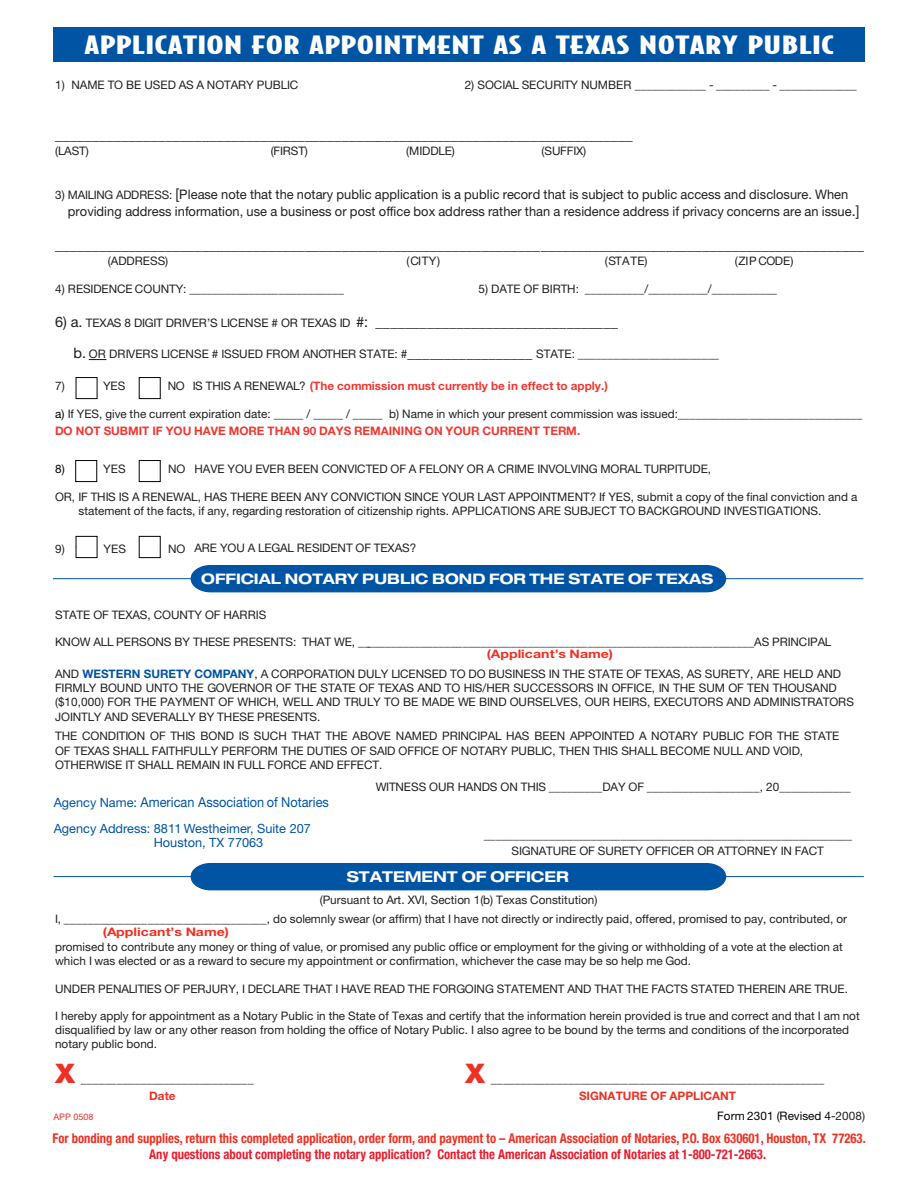
<style>
.page{position:relative;width:918px;height:1188px;background:#fff}
.page>*{position:absolute;margin:0;border:0;box-sizing:border-box;transform-origin:0 0}
.t1{font:900 27px "Helvetica Neue";color:#ee3124}
.t2{font:900 24px "Bodega Sans";letter-spacing:.01em;color:#fff;scale:1.5 1}
.t3{font:700 expanded 15px "Helvetica Neue";letter-spacing:.005em;color:#fff}
.t4{font:14.55px "Helvetica Neue";color:#231f20}
.t5{font:700 expanded 14.55px "Helvetica Neue";color:#fff}
.t6{font:13.65px "Helvetica Neue";color:#0054a4;scale:.93 1}
.t7{font:700 condensed 13.5px "Helvetica Neue";color:#ee3124;scale:.94 1}
.t8{font:700 condensed 13.5px "Helvetica Neue";color:#ed1b2d;scale:.94 1}
.t9{font:13.2px/17.4px "Helvetica Neue";color:#231f20}
.t10{font:12.75px/14.4px "Helvetica Neue";color:#0054a4}
.t11{font:11.7px/14.1px "Helvetica Neue";color:#231f20}
.t12{font:700 11.7px "Helvetica Neue";color:#ef3932}
.t13{font:700 11.7px/20.2px "Helvetica Neue";color:#ee3124}
.t14{font:700 11.7px "Helvetica Neue";color:#ee3124;scale:1.2 1}
.t15{font:11.7px "Helvetica Neue";color:#010302}
.t16{font:9px "Helvetica Neue";color:#ee3124}
.s1{font-size:11.7px}
.s2{font-size:14.55px}
.s3{font-weight:400;color:#231f20}
.s4{color:#010302}
.s5{font-weight:700;color:#ef3932}
.s6{font-weight:700;color:#ee3124}
.s7{font-weight:700;color:#0054a4}
.s8{font-size:12.75px}
.s9{font-weight:400;color:#010302}
</style>
<div class="page">
<div style="left:53px;top:27px;width:812px;height:34px;background:#0054a4"></div>
<svg style="left:89px;top:359px;width:17px;height:1px"></svg>
<svg style="left:75px;top:377px;width:86px;height:105px"></svg>
<div style="left:139px;top:461px;width:21px;height:21px;background:#fff"></div>
<div style="left:139px;top:460px;width:22px;height:22px;border:1px solid #010302"></div>
<div style="left:76px;top:536px;width:22px;height:22px;border:1px solid #010302"></div>
<div style="left:139px;top:536px;width:22px;height:22px;border:1px solid #010302"></div>
<hr style="left:54px;top:876px;width:810px;height:1px;background:#0054a4">
<div style="left:190px;top:863px;width:537px;height:28px;background:#0054a4"></div>
<hr style="left:53px;top:578px;width:810px;height:1px;background:#0054a4">
<div style="left:190px;top:565px;width:537px;height:28px;background:#0054a4"></div>
<h2 class="t2" style="left:85px;top:35px;width:501px">APPLICATION FOR APPOINTMENT AS A TEXAS NOTARY PUBLIC</h2>
<p class="t11" style="left:55px;top:79px;width:245px">1) NAME TO BE USED AS A NOTARY PUBLIC</p>
<p class="t11" style="left:465px;top:79px;width:394px">2) SOCIAL SECURITY NUMBER ____________ - _________ - _____________</p>
<p class="t4" style="left:55px;top:130px;width:579px">_______________________________________________________________________________</p>
<p class="t11" style="left:55px;top:145px;width:35px">(LAST)</p>
<p class="t11" style="left:271px;top:145px;width:39px">(FIRST)</p>
<p class="t11" style="left:406px;top:145px;width:50px">(MIDDLE)</p>
<p class="t11" style="left:541px;top:145px;width:46px">(SUFFIX)</p>
<p class="t9" style="left:68px;top:187px;width:793px;text-indent:-13px"><span class="s1">3) MAILING ADDRESS:</span> <span class="s2">[</span>Please note that the notary public application is a public record that is subject to public access and disclosure. When providing address information, use a business or post office box address rather than a residence address if privacy concerns are an issue<span class="s2">.]</span></p>
<p class="t4" style="left:55px;top:240px;width:810px">______________________________________________________________________________________________________________</p>
<p class="t11" style="left:108px;top:255px;width:62px">(ADDRESS)</p>
<p class="t11" style="left:407px;top:255px;width:35px">(CITY)</p>
<p class="t11" style="left:605px;top:255px;width:44px">(STATE)</p>
<p class="t11" style="left:735px;top:255px;width:60px">(ZIP CODE)</p>
<p class="t11" style="left:55px;top:283px;width:290px">4) RESIDENCE COUNTY: __________________________</p>
<p class="t11" style="left:479px;top:283px;width:300px">5) DATE OF BIRTH: __________/__________/___________</p>
<p class="t4" style="left:55px;top:316px;width:564px">6) a. <span class="s1">TEXAS 8 DIGIT DRIVER’S LICENSE # OR TEXAS ID</span> #: _________________________________</p>
<p class="t11" style="left:74px;top:348px;width:647px"><span class="s2">b.</span> OR DRIVERS LICENSE # ISSUED FROM ANOTHER STATE: #<span class="s2">_________________</span> STATE: ________________________</p>
<p class="t11" style="left:55px;top:380px;width:11px">7)</p>
<p class="t11" style="left:103px;top:380px;width:24px">YES</p>
<p class="t12" style="left:168px;top:381px;width:442px"><span class="s3">NO IS THIS A RENEWAL?</span> (The commission must currently be in effect to apply.)</p>
<p class="t11" style="left:55px;top:406px;width:809px;line-height:17.1px"><span class="s4">a)</span> If YES, give the current expiration date: _____ / _____ / _____ b) Name in which your present commission was issued:_______________________________<br><span class="s5">DO NOT SUBMIT IF YOU HAVE MORE THAN 90 DAYS REMAINING ON YOUR CURRENT TERM.</span></p>
<p class="t15" style="left:55px;top:465px;width:11px">8)</p>
<p class="t11" style="left:103px;top:463px;width:24px">YES</p>
<p class="t11" style="left:168px;top:463px;width:545px">NO HAVE YOU EVER BEEN CONVICTED OF A FELONY OR A CRIME INVOLVING MORAL TURPITUDE,</p>
<p class="t11" style="left:79px;top:491px;width:780px;text-indent:-23px">OR, IF THIS IS A RENEWAL, HAS THERE BEEN ANY CONVICTION SINCE YOUR LAST APPOINTMENT? If YES, submit a copy of the final conviction and a statement of the facts, if any, regarding restoration of citizenship rights. APPLICATIONS ARE SUBJECT TO BACKGROUND INVESTIGATIONS.</p>
<p class="t11" style="left:55px;top:542px;width:11px">9)</p>
<p class="t11" style="left:104px;top:542px;width:24px">YES</p>
<p class="t11" style="left:168px;top:542px;width:250px">NO ARE YOU A LEGAL RESIDENT OF TEXAS?</p>
<p class="t5" style="left:201px;top:573px;width:514px">OFFICIAL NOTARY PUBLIC BOND FOR THE STATE OF TEXAS</p>
<p class="t11" style="left:55px;top:608px;width:213px">STATE OF TEXAS, COUNTY OF HARRIS</p>
<p class="t11" style="left:55px;top:636px;width:778px">KNOW ALL PERSONS BY THESE PRESENTS: THAT WE, ___________________________________________________________________AS PRINCIPAL</p>
<p class="t11" style="left:55px;top:646px;width:788px;line-height:19.8px;text-indent:432px"><span class="s6">(Applicant’s Name)<br></span>AND <span class="s7">WESTERN SURETY COMPANY</span>, A CORPORATION DULY LICENSED TO DO BUSINESS IN THE STATE OF TEXAS, AS SURETY, ARE HELD AND</p>
<p class="t11" style="left:55px;top:682px;width:800px">FIRMLY BOUND UNTO THE GOVERNOR OF THE STATE OF TEXAS AND TO HIS/HER SUCCESSORS IN OFFICE, IN THE SUM OF TEN THOUSAND ($10,000) FOR THE PAYMENT OF WHICH, WELL AND TRULY TO BE MADE WE BIND OURSELVES, OUR HEIRS, EXECUTORS AND ADMINISTRATORS<br>JOINTLY AND SEVERALLY BY THESE PRESENTS.</p>
<p class="t11" style="left:55px;top:730px;width:786px">THE CONDITION OF THIS BOND IS SUCH THAT THE ABOVE NAMED PRINCIPAL HAS BEEN APPOINTED A NOTARY PUBLIC FOR THE STATE<br>OF TEXAS SHALL FAITHFULLY PERFORM THE DUTIES OF SAID OFFICE OF NOTARY PUBLIC, THEN THIS SHALL BECOME NULL AND VOID,<br>OTHERWISE IT SHALL REMAIN IN FULL FORCE AND EFFECT.</p>
<p class="t11" style="left:376px;top:781px;width:477px">WITNESS OUR HANDS ON THIS _________DAY OF ___________________, 20____________</p>
<p class="t6" style="left:54px;top:798px;width:297px"><span class="s8">Agency Name:</span> American Association of Notaries</p>
<p class="t10" style="left:154px;top:822px;width:159px;text-indent:-100px">Agency Address: 8811 Westheimer, Suite 207<br>Houston, TX 77063</p>
<p class="t11" style="left:484px;top:829px;width:370px;line-height:15.3px;text-align:center">______________________________________________________________<br>SIGNATURE OF SURETY OFFICER OR ATTORNEY IN FACT</p>
<p class="t3" style="left:347px;top:871px;width:224px">STATEMENT OF OFFICER</p>
<p class="t11" style="left:55px;top:891px;width:793px;line-height:19.5px;text-indent:265px">(Pursuant to Art. XVI, Section 1(b) Texas Constitution)<br>I, __________________________________, do solemnly swear (or affirm) that I have not directly or indirectly paid, offered, promised to pay, contributed, or</p>
<p class="t14" style="left:103px;top:927px;width:107px">(Applicant’s Name)</p>
<p class="t11" style="left:55px;top:941px;width:789px">promised to contribute any money or thing of value, or promised any public office or employment for the giving or withholding of a vote at the election at which I was elected or as a reward to secure my appointment or confirmation, whichever the case may be so help me God.</p>
<p class="t11" style="left:55px;top:983px;width:794px">UNDER PENALITIES OF PERJURY, I DECLARE THAT I HAVE READ THE FORGOING STATEMENT AND THAT THE FACTS STATED THEREIN ARE TRUE.</p>
<p class="t11" style="left:55px;top:1010px;width:806px">I hereby apply for appointment as a Notary Public in the State of Texas and certify that the information herein provided is true and correct and that I am not disqualified by law or any other reason from holding the office of Notary Public. I also agree to be bound by the terms and conditions of the incorporated notary public bond.</p>
<h1 class="t1" style="left:55px;top:1064px;width:22px">X</h1>
<p class="t11" style="left:81px;top:1073px;width:174px">_____________________________</p>
<h1 class="t1" style="left:465px;top:1064px;width:22px">X</h1>
<p class="t11" style="left:491px;top:1073px;width:335px">________________________________________________________</p>
<p class="t13" style="left:149px;top:1087px;width:28px">Date</p>
<p class="t13" style="left:717px;top:1087px;width:150px;text-indent:-138px">SIGNATURE OF APPLICANT<br><span class="s9">Form 2301 (Revised 4-</span><span class="s3">2008)</span></p>
<p class="t7" style="left:52px;top:1134px;width:867px">For bonding and supplies, return this completed application, order form, and payment to – American Association of Notaries, P.O. Box 630601, Houston, TX 77263.</p>
<p class="t8" style="left:149px;top:1149px;width:658px">Any questions about completing the notary application? Contact the American Association of Notaries at 1-800-721-2663.</p>
<p class="t16" style="left:53px;top:1114px;width:42px">APP 0508</p>
</div>
